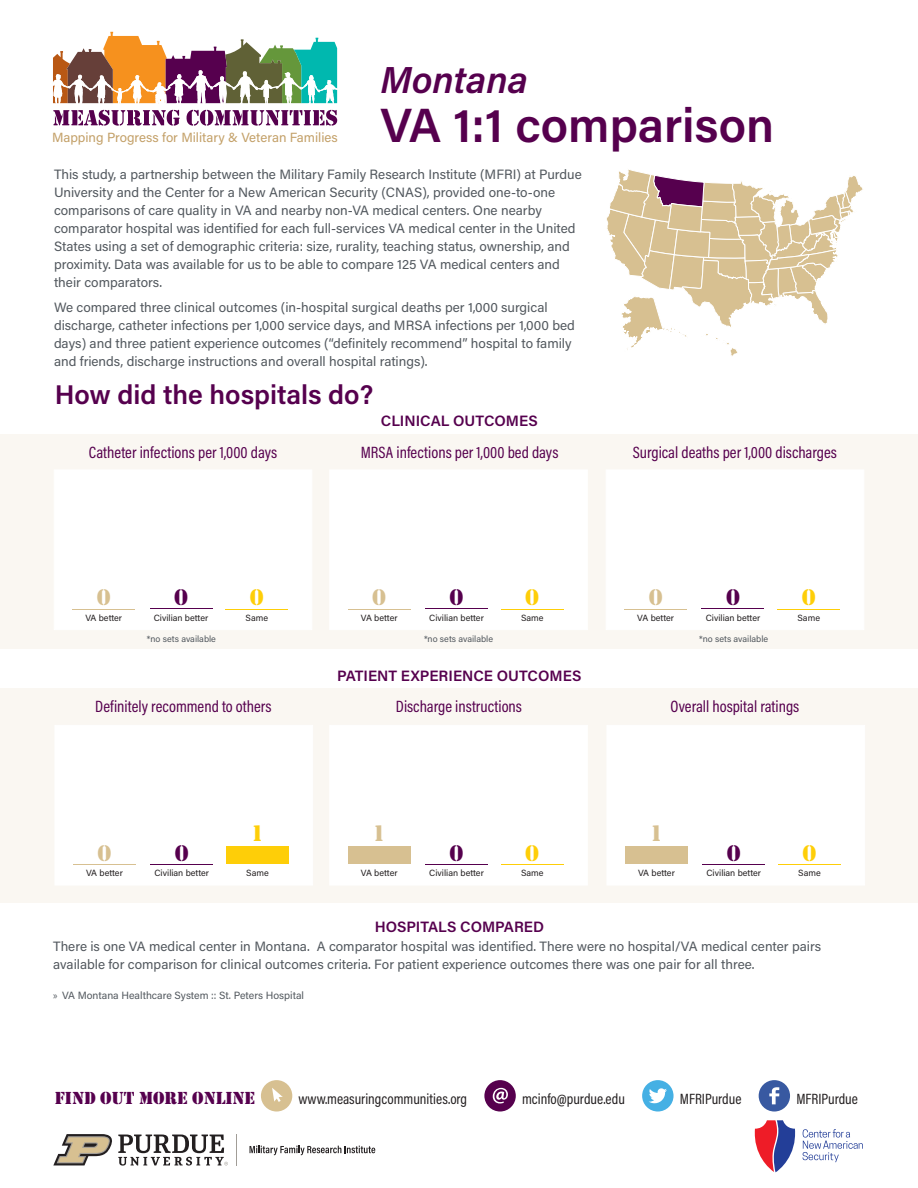
<style>
.page{position:relative;width:918px;height:1188px;background:#fff}
.page>*{position:absolute;margin:0;border:0;box-sizing:border-box;transform-origin:0 0}
.t1{font:600 48px "Acumin Pro";color:#56004e}
.t2{font:italic 600 37.5px "Acumin Pro";letter-spacing:-.005em;color:#56004e}
.t3{font:600 27px "Acumin Pro";color:#56004e}
.t4{font:21px "Stencil Std";color:#d7c091}
.t5{font:21px "Stencil Std";color:#56004e}
.t6{font:21px "Stencil Std";color:#fece08}
.t7{font:18px "Stencil";color:#56004e}
.t8{font:16.5px "Acumin Pro Cond";color:#56004e}
.t9{font:15px "Acumin Pro Cond";color:#231f20}
.t10{font:600 15px "Acumin Pro";color:#56004e}
.Text{font:13.5px/18px "Acumin Pro";color:#52585e}
.t11{font:13.2px "Acumin Pro";color:#c3a068}
.t12{font:10.5px "Acumin Pro";color:#52585e}
.t13{font:9px "Acumin Pro";color:#231f20}
.t14{font:9px "Acumin Pro";color:#52585e}
.s1{font-family:"Myriad Pro"}
</style>
<div class="page">
<div style="left:0;top:689px;width:918px;height:214px;background:#faf7f2"></div>
<div style="left:0;top:435px;width:918px;height:214px;background:#faf7f2"></div>
<svg style="left:53px;top:32px;width:285px;height:94px"></svg>
<svg style="left:606px;top:169px;width:257px;height:187px"></svg>
<div style="left:54px;top:470px;width:258px;height:160px;background:#fff"></div>
<hr style="left:73px;top:609px;width:62px;height:1px;background:#d7c091">
<hr style="left:150px;top:609px;width:62px;height:1px;background:#56004e">
<hr style="left:226px;top:609px;width:62px;height:1px;background:#fece08">
<svg style="left:803px;top:1129px;width:60px;height:33px"></svg>
<svg style="left:755px;top:1120px;width:41px;height:52px"></svg>
<svg style="left:250px;top:1146px;width:125px;height:9px"></svg>
<hr style="left:236px;top:1134px;width:1px;height:32px;background:#a19d97">
<svg style="left:53px;top:1134px;width:175px;height:32px"></svg>
<div style="left:330px;top:470px;width:258px;height:160px;background:#fff"></div>
<hr style="left:348px;top:609px;width:62px;height:1px;background:#d7c091">
<hr style="left:425px;top:609px;width:63px;height:1px;background:#56004e">
<hr style="left:501px;top:609px;width:62px;height:1px;background:#fece08">
<div style="left:606px;top:470px;width:258px;height:160px;background:#fff"></div>
<hr style="left:625px;top:609px;width:62px;height:1px;background:#d7c091">
<hr style="left:702px;top:609px;width:62px;height:1px;background:#56004e">
<hr style="left:777px;top:609px;width:63px;height:1px;background:#fece08">
<div style="left:55px;top:725px;width:258px;height:160px;background:#fff"></div>
<hr style="left:73px;top:864px;width:63px;height:1px;background:#d7c091">
<hr style="left:151px;top:864px;width:62px;height:1px;background:#56004e">
<div style="left:226px;top:846px;width:63px;height:18px;background:#fece08"></div>
<div style="left:330px;top:725px;width:258px;height:160px;background:#fff"></div>
<div style="left:348px;top:846px;width:62px;height:18px;background:#d7c091"></div>
<hr style="left:425px;top:864px;width:63px;height:1px;background:#56004e">
<hr style="left:501px;top:864px;width:62px;height:1px;background:#fece08">
<div style="left:607px;top:725px;width:258px;height:160px;background:#fff"></div>
<div style="left:625px;top:846px;width:63px;height:18px;background:#d7c091"></div>
<hr style="left:703px;top:864px;width:62px;height:1px;background:#56004e">
<hr style="left:778px;top:864px;width:63px;height:1px;background:#fece08">
<div style="left:261px;top:1080px;width:31px;height:32px;background:#d7c091;border-radius:50%"></div>
<svg style="left:272px;top:1088px;width:11px;height:14px"></svg>
<div style="left:484px;top:1080px;width:32px;height:32px;background:#56004e;border-radius:50%"></div>
<svg style="left:493px;top:1088px;width:15px;height:16px"></svg>
<div style="left:642px;top:1080px;width:32px;height:32px;background:#45b0e4;border-radius:50%"></div>
<svg style="left:649px;top:1088px;width:18px;height:15px"></svg>
<div style="left:759px;top:1080px;width:31px;height:32px;background:#3859a1;border-radius:50%"></div>
<svg style="left:769px;top:1087px;width:10px;height:17px"></svg>
<p class="t2" style="left:380px;top:53px;width:149px">Montana</p>
<p class="t1" style="left:380px;top:92px;width:395px">VA 1:1 comparison</p>
<p class="Text" style="left:54px;top:164px;width:529px">This study, a partnership between the Military Family Research Institute (MFRI) at Purdue University and the Center for a New American Security (CNAS), provided one-to-one comparisons of care quality in VA and nearby non-VA medical centers. One nearby comparator hospital was identified for each full-services VA medical center in the United States using a set of demographic criteria: size, rurality, teaching status, ownership, and proximity. Data was available for us to be able to compare 125 VA medical centers and their comparators.</p>
<p class="Text" style="left:54px;top:298px;width:522px">We compared three clinical outcomes (in-hospital surgical deaths per 1,000 surgical discharge, catheter infections per 1,000 service days, and MRSA infections per 1,000 bed days) and three patient experience outcomes (“definitely recommend” hospital to family and friends, discharge instructions and overall hospital ratings).</p>
<p class="t3" style="left:55px;top:375px;width:320px">How did the hospitals do?</p>
<p class="t10" style="left:381px;top:410px;width:158px">CLINICAL OUTCOMES</p>
<p class="t11" style="left:52px;top:128px;width:287px">Mapping Progress for Military &amp; Veteran Families</p>
<p class="t8" style="left:89px;top:442px;width:190px">Catheter infections per 1,000 days</p>
<p class="t8" style="left:361px;top:442px;width:199px">MRSA infections per 1,000 bed days</p>
<p class="t8" style="left:633px;top:442px;width:206px">Surgical deaths per 1,000 discharges</p>
<p class="t4" style="left:97px;top:584px;width:15px">0</p>
<p class="t5" style="left:174px;top:584px;width:15px">0</p>
<p class="t6" style="left:250px;top:584px;width:15px">0</p>
<p class="t4" style="left:373px;top:584px;width:15px">0</p>
<p class="t5" style="left:450px;top:584px;width:15px">0</p>
<p class="t6" style="left:526px;top:584px;width:15px">0</p>
<p class="t4" style="left:649px;top:584px;width:15px">0</p>
<p class="t5" style="left:726px;top:584px;width:15px">0</p>
<p class="t6" style="left:802px;top:584px;width:15px">0</p>
<p class="t13" style="left:85px;top:611px;width:38px">VA better</p>
<p class="t13" style="left:154px;top:611px;width:56px">Civilian better</p>
<p class="t13" style="left:246px;top:611px;width:24px">Same</p>
<p class="t13" style="left:361px;top:611px;width:38px">VA better</p>
<p class="t13" style="left:429px;top:611px;width:56px">Civilian better</p>
<p class="t13" style="left:521px;top:611px;width:24px">Same</p>
<p class="t13" style="left:637px;top:611px;width:38px">VA better</p>
<p class="t13" style="left:706px;top:611px;width:56px">Civilian better</p>
<p class="t13" style="left:798px;top:611px;width:24px">Same</p>
<p class="t14" style="left:147px;top:633px;width:71px">*no sets available</p>
<p class="t14" style="left:424px;top:633px;width:71px">*no sets available</p>
<p class="t14" style="left:699px;top:633px;width:71px">*no sets available</p>
<p class="t10" style="left:337px;top:666px;width:246px">PATIENT EXPERIENCE OUTCOMES</p>
<p class="t8" style="left:95px;top:696px;width:178px">Definitely recommend to others</p>
<p class="t8" style="left:396px;top:696px;width:128px">Discharge instructions</p>
<p class="t8" style="left:671px;top:696px;width:130px">Overall hospital ratings</p>
<p class="t6" style="left:251px;top:820px;width:15px">1</p>
<p class="t4" style="left:373px;top:820px;width:15px">1</p>
<p class="t4" style="left:650px;top:820px;width:15px">1</p>
<p class="t4" style="left:98px;top:839px;width:15px">0</p>
<p class="t5" style="left:175px;top:839px;width:15px">0</p>
<p class="t5" style="left:450px;top:839px;width:15px">0</p>
<p class="t6" style="left:526px;top:839px;width:15px">0</p>
<p class="t5" style="left:727px;top:839px;width:15px">0</p>
<p class="t6" style="left:803px;top:839px;width:15px">0</p>
<p class="t13" style="left:86px;top:867px;width:38px">VA better</p>
<p class="t13" style="left:154px;top:867px;width:56px">Civilian better</p>
<p class="t13" style="left:246px;top:867px;width:24px">Same</p>
<p class="t13" style="left:361px;top:867px;width:38px">VA better</p>
<p class="t13" style="left:429px;top:867px;width:56px">Civilian better</p>
<p class="t13" style="left:521px;top:867px;width:24px">Same</p>
<p class="t13" style="left:638px;top:867px;width:38px">VA better</p>
<p class="t13" style="left:706px;top:867px;width:56px">Civilian better</p>
<p class="t13" style="left:798px;top:867px;width:24px">Same</p>
<p class="t10" style="left:375px;top:917px;width:171px">HOSPITALS COMPARED</p>
<p class="Text" style="left:53px;top:937px;width:769px">There is one VA medical center in Montana. A comparator hospital was identified. There were no hospital/VA medical center pairs available for comparison for clinical outcomes criteria. For patient experience outcomes there was one pair for all three.</p>
<p class="t12" style="left:53px;top:988px;width:252px"><span class="s1">»</span> VA Montana Healthcare System :: St. Peters Hospital</p>
<p class="t7" style="left:55px;top:1088px;width:182px">FIND OUT MORE ONLINE</p>
<p class="t9" style="left:299px;top:1089px;width:170px">www.measuringcommunities.org</p>
<p class="t9" style="left:522px;top:1089px;width:104px">mcinfo@purdue.edu</p>
<p class="t9" style="left:680px;top:1089px;width:63px">MFRIPurdue</p>
<p class="t9" style="left:796px;top:1089px;width:63px">MFRIPurdue</p>
</div>
